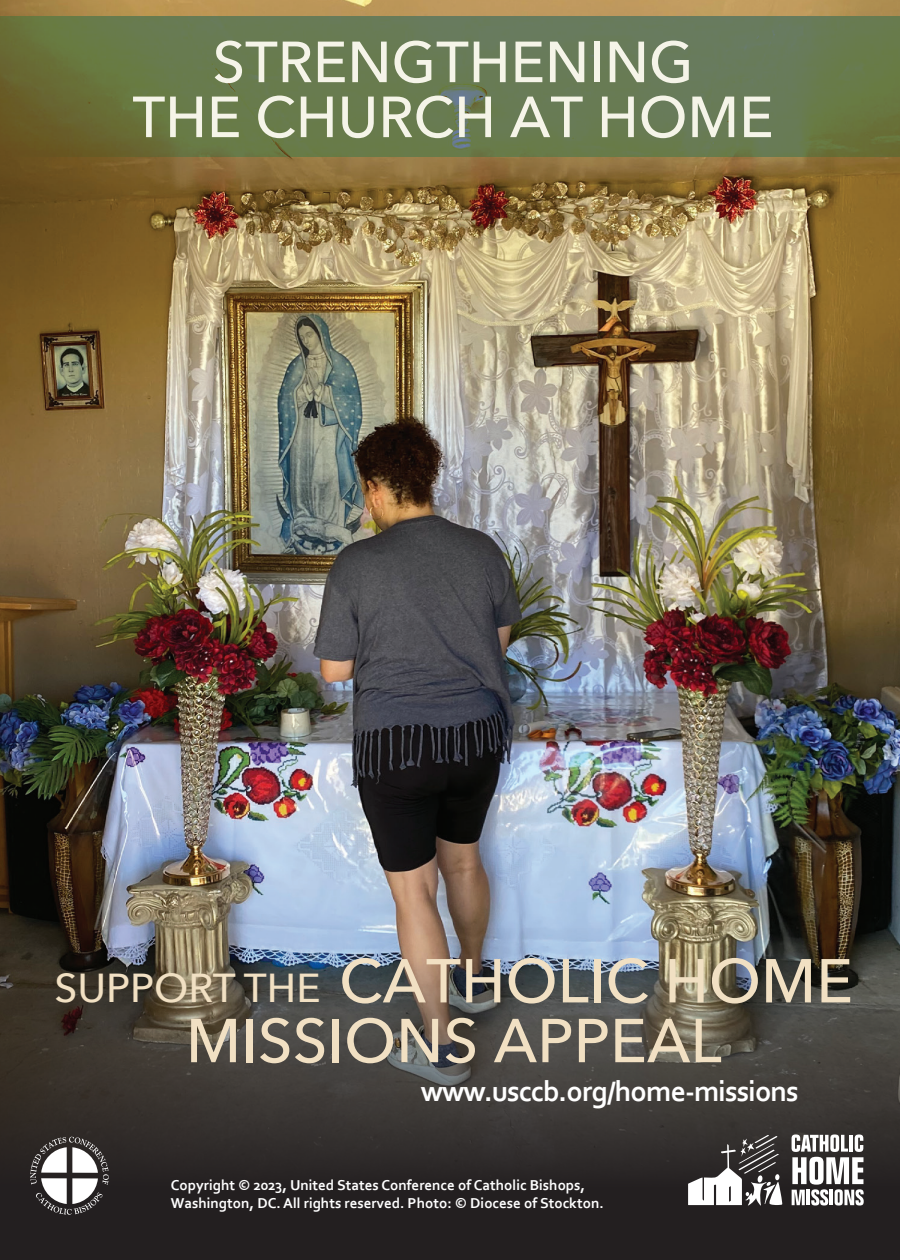
<style>
.page{position:relative;width:900px;height:1260px;background:#fff}
.page>*{position:absolute;margin:0;border:0;box-sizing:border-box;transform-origin:0 0}
.t1{font:500 61.25px/59.8px "Avenir Next";color:#f1e0c3;text-align:center}
.t2{font:500 57.25px/55px "Avenir Next";color:#f5f4e8;text-align:center}
.t3{font:700 29.75px "Corbel";letter-spacing:-.03em;color:#fff}
.t4{font:700 15px/17.5px "Corbel";color:#fff}
.s1{font-size:40.25px}
</style>
<div class="page">
<img style="left:0;top:0;width:900px;height:928px">
<svg style="left:0;top:928px;width:900px;height:332px;background:#413f3d"></svg>
<svg style="left:0;top:16px;width:900px;height:140px;background:#68784d"></svg>
<svg style="left:30px;top:1137px;width:79px;height:78px"></svg>
<svg style="left:792px;top:1134px;width:72px;height:72px"></svg>
<svg style="left:754px;top:1135px;width:15px;height:8px"></svg>
<svg style="left:688px;top:1136px;width:95px;height:70px"></svg>
<h2 class="t2" style="left:133px;top:33px;width:643px">STRENGTHENING<br>THE CHURCH AT HOME</h2>
<h1 class="t1" style="left:55px;top:949px;width:800px"><span class="s1">SUPPORT THE</span> CATHOLIC HOME<br>MISSIONS APPEAL</h1>
<h3 class="t3" style="left:421px;top:1073px;width:380px">www.usccb.org/home-missions</h3>
<p class="t4" style="left:171px;top:1176px;width:434px">Copyright © 2023, United States Conference of Catholic Bishops,<br>Washington, DC. All rights reserved. Photo: © Diocese of Stockton.</p>
</div>
